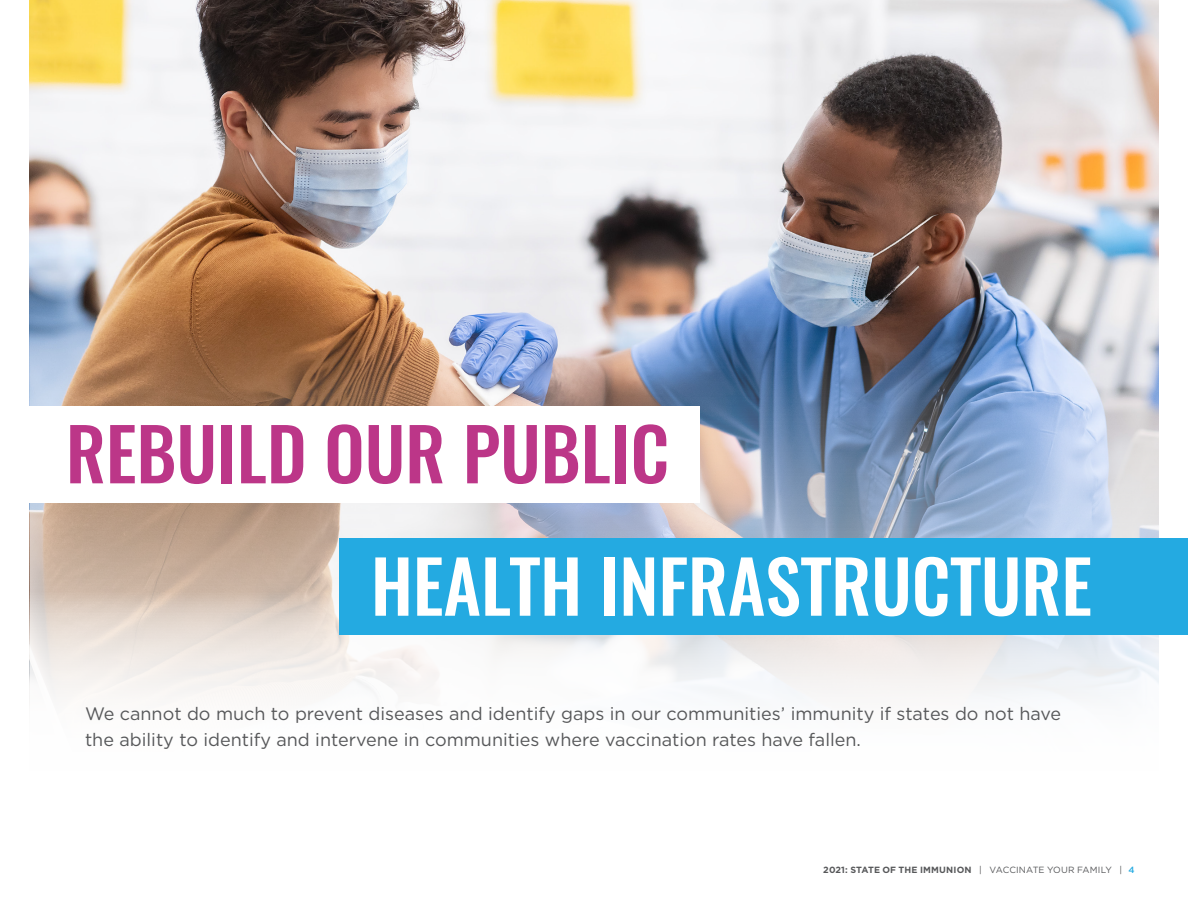
<style>
.page{position:relative;width:1188px;height:918px;background:#fff}
.page>*{position:absolute;margin:0;border:0;box-sizing:border-box;transform-origin:0 0}
.t1{font:500 72px "Oswald";color:#fff}
.t2{font:500 72px "Oswald";color:#bc3688}
.Section_Intro{font:18px/25.5px "Gotham";color:#57585a}
.t3{font:700 9px "Gotham";letter-spacing:.015em;color:#57585a}
.s1{font-weight:400}
.s2{font-weight:500;color:#24aae1}
</style>
<div class="page">
<img style="left:30px;top:0;width:1128px;height:224px">
<img style="left:30px;top:224px;width:1128px;height:472px">
<div style="left:0;top:406px;width:700px;height:96px;background:#fff"></div>
<div style="left:339px;top:539px;width:849px;height:96px;background:#24aae1"></div>
<p class="t2" style="left:66px;top:404px;width:605px">REBUILD OUR PUBLIC</p>
<p class="t1" style="left:371px;top:536px;width:723px">HEALTH INFRASTRUCTURE</p>
<p class="Section_Intro" style="left:85px;top:701px;width:978px">We cannot do much to prevent diseases and identify gaps in our communities’ immunity if states do not have the ability to identify and intervene in communities where vaccination rates have fallen.</p>
<p class="t3" style="left:823px;top:864px;width:313px">2021: STATE OF THE IMMUNION <span class="s1">| VACCINATE YOUR FAMILY |</span> <span class="s2">4</span></p>
</div>
